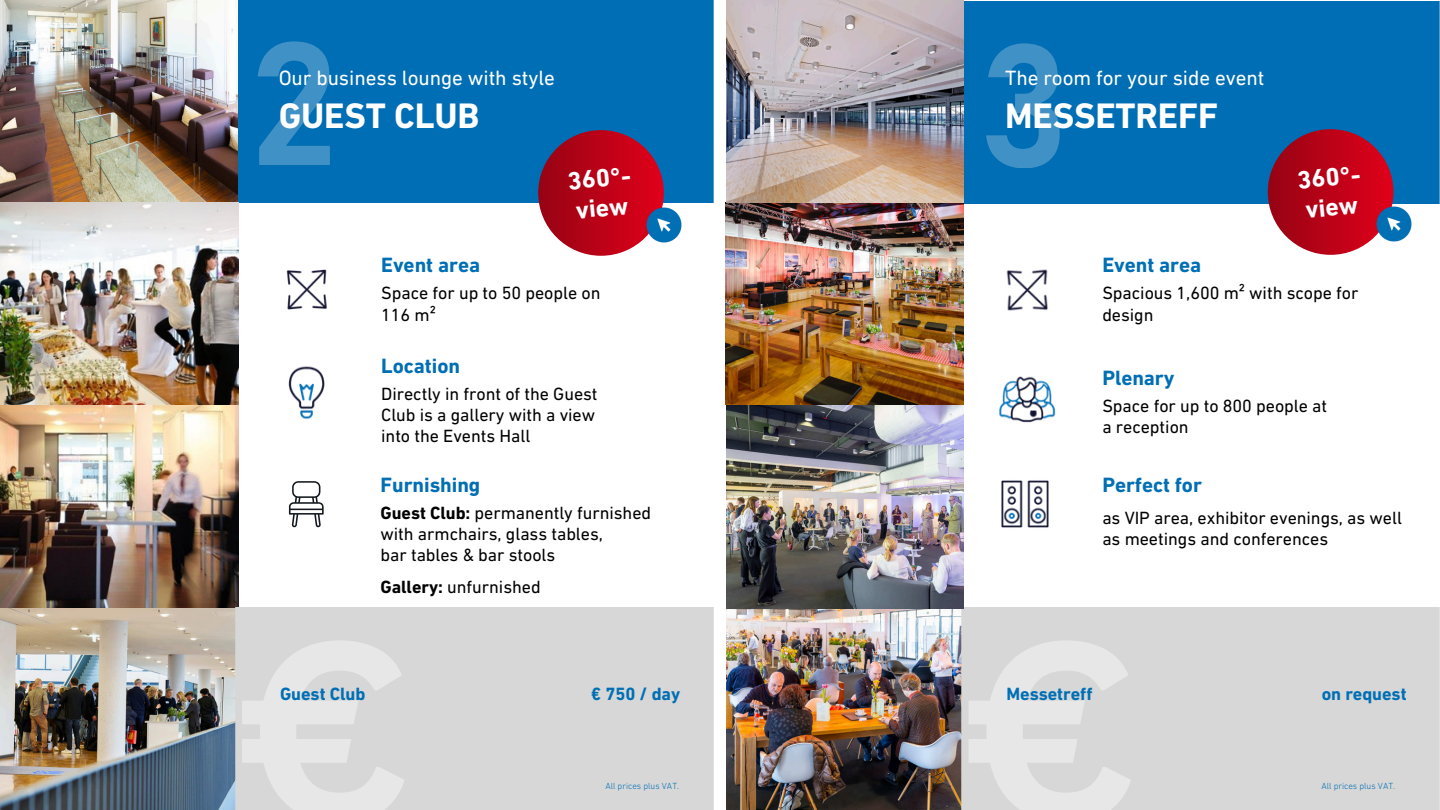
<style>
.page{position:relative;width:1440px;height:810px;background:#fff}
.page>*{position:absolute;margin:0;border:0;box-sizing:border-box;transform-origin:0 0}
.t1{font:700 36px "DIN Next LT Pro";letter-spacing:-.005em;color:#fff}
.t2{font:700 25.5px/29.7px "DIN Next LT Pro";color:#fff}
.t3{font:700 21px "DIN Next LT Pro";letter-spacing:-.005em;color:#006fb4}
.t4{font:21px "DIN Next LT Pro";letter-spacing:-.005em;color:#fff}
.t5{font:18px/21.3px "DIN Next LT Pro";letter-spacing:-.005em;color:#000}
.t6{font:700 18px "DIN Next LT Pro";letter-spacing:-.005em;color:#006fb4}
.t7{font:300 9px "DIN Next LT Pro";color:#006fb4}
.s1{font-weight:700}
</style>
<div class="page">
<img style="left:0;top:202px;width:239px;height:608px">
<img style="left:286px;top:269px;width:41px;height:41px">
<img style="left:1006px;top:269px;width:42px;height:42px">
<img style="left:288px;top:366px;width:37px;height:53px">
<img style="left:0;top:0;width:713px;height:202px">
<div style="left:964px;top:1px;width:476px;height:203px;background:#006eb4"></div>
<svg style="left:258px;top:41px;width:72px;height:124px;background:#2180bd"></svg>
<svg style="left:986px;top:43px;width:74px;height:125px;background:#2080bd"></svg>
<img style="left:726px;top:0;width:238px;height:607px">
<img style="left:726px;top:607px;width:714px;height:203px">
<img style="left:999px;top:376px;width:57px;height:47px">
<img style="left:1001px;top:480px;width:48px;height:48px">
<svg style="left:289px;top:481px;width:35px;height:46px"></svg>
<div style="left:538px;top:130px;width:126px;height:126px;background:linear-gradient(to right,#960616,#df001a);border-radius:50%"></div>
<img style="left:642px;top:202px;width:45px;height:41px">
<div style="left:1268px;top:129px;width:125px;height:126px;background:linear-gradient(to right,#960415,#e0001a);border-radius:50%"></div>
<img style="left:1371px;top:201px;width:45px;height:41px">
<h2 class="t4" style="left:279px;top:69px;width:278px">Our business lounge with style</h2>
<h2 class="t1" style="left:279px;top:101px;width:202px">GUEST CLUB</h2>
<p class="t4" style="left:1005px;top:69px;width:261px">The room for your side event</p>
<p class="t1" style="left:1005px;top:101px;width:215px">MESSETREFF</p>
<p class="t2" style="left:567px;top:168px;width:65px;rotate:-5deg">360°- view</p>
<h4 class="t2" style="left:1296px;top:167px;width:65px;rotate:-5deg">360°- view</h4>
<h2 class="t3" style="left:381px;top:257px;width:100px">Event area</h2>
<h2 class="t3" style="left:1102px;top:257px;width:100px">Event area</h2>
<h1 class="t5" style="left:381px;top:284px;width:221px">Space for up to 50 people on<br>116 m²</h1>
<p class="t3" style="left:381px;top:357px;width:80px">Location</p>
<p class="t5" style="left:381px;top:384px;width:218px">Directly in front of the Guest<br>Club is a gallery with a view into the Events Hall</p>
<h5 class="t3" style="left:381px;top:476px;width:101px">Furnishing</h5>
<p class="t5" style="left:381px;top:504px;width:272px"><span class="s1">Guest Club:</span> permanently furnished with armchairs, glass tables,<br>bar tables &amp; bar stools</p>
<h3 class="t5" style="left:381px;top:578px;width:162px"><span class="s1">Gallery:</span> unfurnished</h3>
<p class="t5" style="left:1102px;top:284px;width:258px">Spacious 1,600 m² with scope for design</p>
<p class="t3" style="left:1102px;top:369px;width:74px">Plenary</p>
<p class="t5" style="left:1102px;top:397px;width:226px">Space for up to 800 people at a reception</p>
<h5 class="t3" style="left:1102px;top:476px;width:101px">Perfect for</h5>
<p class="t5" style="left:1102px;top:509px;width:301px">as VIP area, exhibitor evenings, as well as meetings and conferences</p>
<p class="t6" style="left:280px;top:687px;width:87px">Guest Club</p>
<h2 class="t6" style="left:591px;top:687px;width:90px">€ 750 / day</h2>
<h5 class="t6" style="left:1007px;top:687px;width:87px">Messetreff</h5>
<p class="t6" style="left:1322px;top:687px;width:86px">on request</p>
<p class="t7" style="left:605px;top:782px;width:75px">All prices plus VAT.</p>
<h4 class="t7" style="left:1321px;top:782px;width:75px">All prices plus VAT.</h4>
</div>
